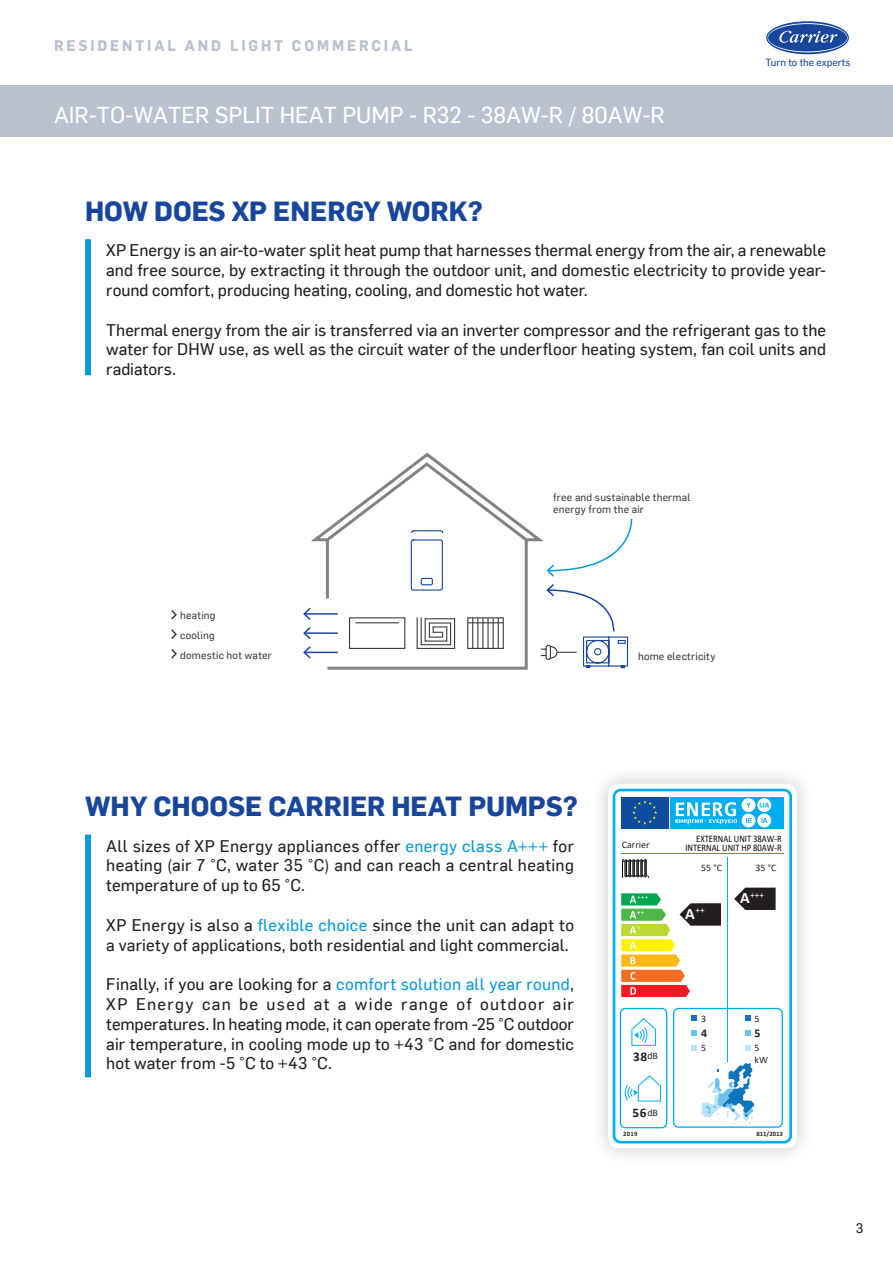
<style>
.page{position:relative;width:893px;height:1263px;background:#fff}
.page>*{position:absolute;margin:0;border:0;box-sizing:border-box;transform-origin:0 0}
.Titre_paragraphe_Hea{font:700 27px "Flama";color:#18469d}
.t1{font:22.5px "Flama Basic";color:#fff}
.Texte_standard_10pt{font:16.5px/19.8px "Flama Basic";letter-spacing:.01em;color:#231f20;text-align:justify}
.t2{font:700 15px "Flama";letter-spacing:.2em;color:#bac2d0;scale:.95 1}
.t3{font:13.5px "Flama Basic";color:#231f20}
.t4{font:700 13.2px "Calibri";color:#231f20}
.t5{font:700 11.85px "Calibri";color:#231f20}
.t6{font:10.5px/12.6px "Flama Basic";letter-spacing:.02em;color:#3e3e3f}
.t7{font:10.2px "Flama Basic";color:#18469d}
.t8{font:10.05px/9.1px "Calibri";color:#030303;text-align:right;scale:.86 1}
.t9{font:9.9px "Calibri";color:#231f20}
.t10{font:9.15px "Calibri";color:#fff}
.t11{font:700 6.6px "Calibri";color:#231f20}
.s1{color:#069ad9}
.s2{font-weight:700;font-size:15.75px}
</style>
<div class="page">
<div style="left:0;top:85px;width:893px;height:51px;background:#bac2d0"></div>
<svg style="left:766px;top:21px;width:83px;height:33px"></svg>
<svg style="left:767px;top:23px;width:80px;height:29px;background:#5678b7"></svg>
<div style="left:85px;top:239px;width:6px;height:136px;background:#069ad9"></div>
<svg style="left:171px;top:610px;width:6px;height:10px"></svg>
<svg style="left:171px;top:629px;width:6px;height:10px"></svg>
<svg style="left:171px;top:649px;width:6px;height:10px"></svg>
<div style="left:590px;top:766px;width:224px;height:400px;background:#231f20;opacity:.25"></div>
<svg style="left:608px;top:784px;width:189px;height:364px"></svg>
<svg style="left:611px;top:787px;width:182px;height:358px"></svg>
<div style="left:621px;top:797px;width:47px;height:31px;background:#0d4da1"></div>
<div style="left:670px;top:797px;width:113px;height:31px;background:#00aeef"></div>
<div style="left:741px;top:798px;width:14px;height:14px;background:#fff;border-radius:50%"></div>
<svg style="left:757px;top:798px;width:14px;height:14px"></svg>
<div style="left:741px;top:814px;width:14px;height:13px;background:#fff;border-radius:50%"></div>
<div style="left:757px;top:814px;width:14px;height:13px;background:#fff;border-radius:50%"></div>
<svg style="left:746px;top:803px;width:5px;height:4px"></svg>
<svg style="left:760px;top:803px;width:9px;height:4px"></svg>
<svg style="left:746px;top:818px;width:5px;height:5px"></svg>
<svg style="left:761px;top:818px;width:6px;height:5px"></svg>
<svg style="left:675px;top:802px;width:62px;height:22px"></svg>
<svg style="left:633px;top:800px;width:24px;height:25px"></svg>
<svg style="left:734px;top:887px;width:42px;height:23px"></svg>
<svg style="left:619px;top:1007px;width:165px;height:122px"></svg>
<hr style="left:621px;top:853px;width:162px;height:1px;background:#00aeef">
<hr style="left:727px;top:857px;width:1px;height:205px;background:#00aeef">
<svg style="left:621px;top:893px;width:100px;height:104px"></svg>
<svg style="left:622px;top:859px;width:27px;height:19px"></svg>
<div style="left:85px;top:834px;width:6px;height:243px;background:#069ad9"></div>
<svg style="left:303px;top:452px;width:330px;height:218px"></svg>
<p class="t2" style="left:54px;top:35px;width:379px">RESIDENTIAL AND LIGHT COMMERCIAL</p>
<h2 class="t1" style="left:54px;top:99px;width:612px">AIR-TO-WATER SPLIT HEAT PUMP - R32 - 38AW-R / 80AW-R</h2>
<p class="t7" style="left:765px;top:55px;width:87px">Turn to the experts</p>
<p class="Titre_paragraphe_Hea" style="left:85px;top:192px;width:399px">HOW DOES XP ENERGY WORK?</p>
<p class="Texte_standard_10pt" style="left:106px;top:239px;width:721px">XP Energy is an air-to-water split heat pump that harnesses thermal energy from the air, a renewable and free source, by extracting it through the outdoor unit, and domestic electricity to provide year&shy;round comfort, producing heating, cooling, and domestic hot water.</p>
<p class="Texte_standard_10pt" style="left:106px;top:319px;width:721px">Thermal energy from the air is transferred via an inverter compressor and the refrigerant gas to the water for DHW use, as well as the circuit water of the underfloor heating system, fan coil units and radiators.</p>
<p class="t6" style="left:180px;top:609px;width:37px">heating</p>
<p class="t6" style="left:180px;top:628px;width:36px">cooling</p>
<p class="t6" style="left:180px;top:648px;width:93px">domestic hot water</p>
<p class="t6" style="left:553px;top:490px;width:139px">free and sustainable thermal energy from the air</p>
<p class="t6" style="left:638px;top:649px;width:79px">home electricity</p>
<p class="Titre_paragraphe_Hea" style="left:85px;top:787px;width:494px">WHY CHOOSE CARRIER HEAT PUMPS?</p>
<p class="Texte_standard_10pt" style="left:106px;top:835px;width:469px">All sizes of XP Energy appliances offer <span class="s1">energy class A+++</span> for heating (air 7 °C, water 35 °C) and can reach a central heating temperature of up to 65 °C.</p>
<p class="Texte_standard_10pt" style="left:106px;top:914px;width:469px">XP Energy is also a <span class="s1">flexible choice</span> since the unit can adapt to a variety of applications, both residential and light commercial.</p>
<p class="Texte_standard_10pt" style="left:106px;top:973px;width:469px">Finally, if you are looking for a <span class="s1">comfort solution all year round</span>, XP Energy can be used at a wide range of outdoor air temperatures. In heating mode, it can operate from -25 °C outdoor air temperature, in cooling mode up to +43 °C and for domestic hot water from -5 °C to +43 °C.</p>
<p class="t9" style="left:622px;top:838px;width:29px">Carrier</p>
<p class="t8" style="left:685px;top:833px;width:114px">EXTERNAL UNIT 38AW-R<br>INTERNAL UNIT HP 80AW-R</p>
<p class="t9" style="left:701px;top:860px;width:23px">55 °C</p>
<p class="t9" style="left:755px;top:860px;width:23px">35 °C</p>
<p class="t10" style="left:685px;top:904px;width:21px"><span class="s2">A</span>++</p>
<p class="t10" style="left:740px;top:888px;width:26px"><span class="s2">A</span>+++</p>
<p class="t4" style="left:633px;top:1047px;width:16px">38</p>
<p class="t9" style="left:647px;top:1049px;width:12px">dB</p>
<p class="t4" style="left:633px;top:1104px;width:16px">56</p>
<p class="t9" style="left:647px;top:1106px;width:12px">dB</p>
<p class="t11" style="left:623px;top:1129px;width:16px">2019</p>
<p class="t9" style="left:701px;top:1011px;width:7px">3</p>
<p class="t5" style="left:701px;top:1025px;width:8px">4</p>
<p class="t9" style="left:701px;top:1041px;width:7px">5</p>
<p class="t9" style="left:754px;top:1011px;width:7px">5</p>
<p class="t5" style="left:754px;top:1025px;width:8px">5</p>
<p class="t9" style="left:754px;top:1041px;width:7px">5</p>
<p class="t9" style="left:754px;top:1053px;width:15px">kW</p>
<p class="t11" style="left:756px;top:1129px;width:28px">811/2013</p>
<p class="t3" style="left:856px;top:1219px;width:9px">3</p>
</div>
